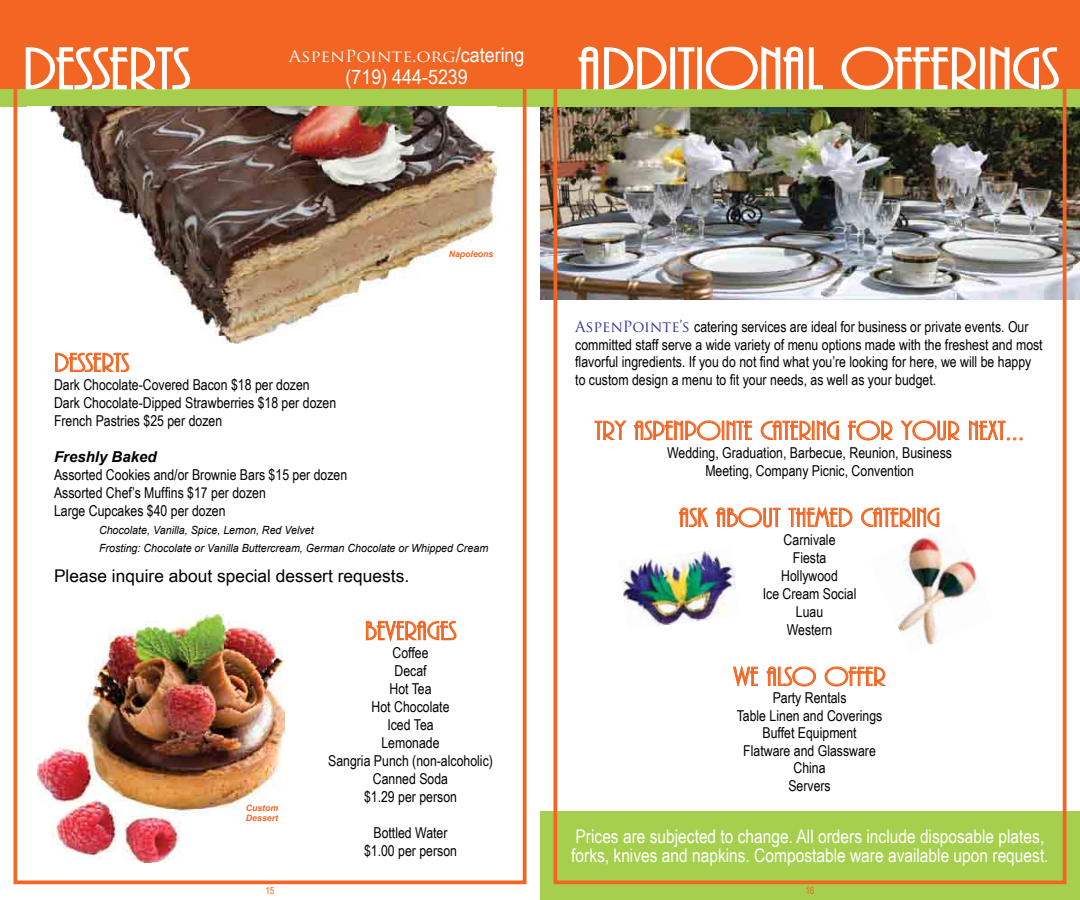
<style>
.page{position:relative;width:1080px;height:900px;background:#fff}
.page>*{position:absolute;margin:0;border:0;box-sizing:border-box;transform-origin:0 0}
.t1{font:61.25px "BONNIE";color:#fff;scale:1.21 1}
.t2{font:27.5px "BONNIE";color:#f26522;scale:1.21 1}
.t3{font:20px "Arial Narrow";color:#fff;scale:1.09 1}
.t4{font:18.75px/18.8px "Arial Narrow";color:#fff}
.t5{font:17.5px "Arial Narrow";color:#000;scale:1.21 1}
.t6{font:16.25px "Trajan Pro";color:#fff;scale:1.09 1}
.t7{font:15px/18px "Arial Narrow";color:#000;text-align:center}
.t8{font:italic 700 15px "Arial";color:#000}
.t9{font:italic 11.25px/18px "Arial";color:#000;scale:.95 1}
.t10{font:10px "Arial Narrow";color:#f26522}
.t11{font:italic 700 8.75px/10.5px "Arial";color:#f26522}
.s1{font-family:"Arial Narrow";font-size:20px}
.s2{font-family:"Trajan Pro";color:#2e3092}
</style>
<div class="page">
<div style="left:540px;top:811px;width:540px;height:89px;background:#a5cf4d"></div>
<img style="left:540px;top:107px;width:540px;height:192px">
<div style="left:0;top:18px;width:1080px;height:89px;background:#a5cf4d"></div>
<div style="left:0;top:0;width:1080px;height:89px;background:#f26522"></div>
<div style="left:553px;top:11px;width:513px;height:873px;border:4px solid #f26522"></div>
<svg style="left:594px;top:421px;width:33px;height:19px"></svg>
<svg style="left:634px;top:420px;width:119px;height:20px"></svg>
<svg style="left:761px;top:420px;width:78px;height:20px"></svg>
<svg style="left:847px;top:420px;width:46px;height:20px"></svg>
<svg style="left:900px;top:420px;width:59px;height:20px"></svg>
<svg style="left:969px;top:420px;width:54px;height:21px"></svg>
<svg style="left:678px;top:507px;width:31px;height:20px"></svg>
<svg style="left:715px;top:507px;width:66px;height:20px"></svg>
<svg style="left:788px;top:506px;width:65px;height:21px"></svg>
<svg style="left:861px;top:507px;width:78px;height:20px"></svg>
<svg style="left:733px;top:665px;width:26px;height:21px"></svg>
<svg style="left:766px;top:666px;width:50px;height:20px"></svg>
<svg style="left:825px;top:666px;width:61px;height:20px"></svg>
<svg style="left:578px;top:46px;width:89px;height:44px"></svg>
<div style="left:670px;top:47px;width:5px;height:42px;border:1px solid #fff"></div>
<svg style="left:677px;top:47px;width:18px;height:43px"></svg>
<div style="left:697px;top:47px;width:5px;height:42px;border:1px solid #fff"></div>
<svg style="left:705px;top:46px;width:118px;height:44px"></svg>
<svg style="left:841px;top:46px;width:135px;height:44px"></svg>
<div style="left:980px;top:47px;width:5px;height:42px;border:1px solid #fff"></div>
<svg style="left:990px;top:46px;width:69px;height:44px"></svg>
<img style="left:50px;top:107px;width:446px;height:237px">
<svg style="left:25px;top:47px;width:166px;height:43px"></svg>
<svg style="left:366px;top:621px;width:91px;height:20px"></svg>
<img style="left:37px;top:615px;width:248px;height:248px">
<svg style="left:55px;top:353px;width:74px;height:19px"></svg>
<div style="left:14px;top:11px;width:512px;height:873px;border:4px solid #f26522"></div>
<img style="left:621px;top:550px;width:115px;height:76px">
<img style="left:869px;top:523px;width:111px;height:122px">
<h1 class="t1" style="left:23px;top:38px;width:140px">DESSERTS</h1>
<h1 class="t1" style="left:578px;top:38px;width:398px">ADDITIONAL OFFERINGS</h1>
<p class="t6" style="left:289px;top:46px;width:218px">AspenPointe.org<span class="s1">/catering</span></p>
<h3 class="t3" style="left:346px;top:62px;width:114px">(719) 444-5239</h3>
<p class="t11" style="left:449px;top:249px;width:46px">Napoleons</p>
<h2 class="t2" style="left:54px;top:349px;width:64px">DESSERTS</h2>
<p class="t7" style="left:54px;top:375px;width:284px;text-align:left">Dark Chocolate-Covered Bacon $18 per dozen<br>Dark Chocolate-Dipped Strawberries $18 per dozen<br>French Pastries $25 per dozen</p>
<p class="t8" style="left:54px;top:446px;width:104px">Freshly Baked</p>
<p class="t7" style="left:54px;top:465px;width:295px;text-align:left">Assorted Cookies and/or Brownie Bars $15 per dozen<br>Assorted Chef’s Muffins $17 per dozen<br>Large Cupcakes $40 per dozen</p>
<p class="t9" style="left:99px;top:521px;width:411px">Chocolate, Vanilla, Spice, Lemon, Red Velvet<br>Frosting: Chocolate or Vanilla Buttercream, German Chocolate or Whipped Cream</p>
<p class="t5" style="left:54px;top:563px;width:295px">Please inquire about special dessert requests.</p>
<p class="t11" style="left:246px;top:803px;width:34px">Custom<br>Dessert</p>
<h2 class="t2" style="left:365px;top:617px;width:77px">BEVERAGES</h2>
<p class="t7" style="left:328px;top:643px;width:166px">Coffee<br>Decaf<br>Hot Tea<br>Hot Chocolate<br>Iced Tea<br>Lemonade<br>Sangria Punch (non-alcoholic)<br>Canned Soda<br>$1.29 per person</p>
<p class="t7" style="left:364px;top:823px;width:95px">Bottled Water $1.00 per person</p>
<p class="t7" style="left:575px;top:318px;width:469px;line-height:17.6px;text-align:left"><span class="s2">AspenPointe’s</span> catering services are ideal for business or private events. Our committed staff serve a wide variety of menu options made with the freshest and most flavorful ingredients. If you do not find what you’re looking for here, we will be happy to custom design a menu to fit your needs, as well as your budget.</p>
<h2 class="t2" style="left:595px;top:417px;width:356px">TRY ASPENPOINTE CATERING FOR YOUR NEXT...</h2>
<p class="t7" style="left:667px;top:443px;width:286px">Wedding, Graduation, Barbecue, Reunion, Business<br>Meeting, Company Picnic, Convention</p>
<h2 class="t2" style="left:679px;top:504px;width:217px">ASK ABOUT THEMED CATERING</h2>
<p class="t7" style="left:763px;top:530px;width:95px">Carnivale<br>Fiesta<br>Hollywood<br>Ice Cream Social<br>Luau<br>Western</p>
<h2 class="t2" style="left:734px;top:663px;width:127px">WE ALSO OFFER</h2>
<p class="t7" style="left:737px;top:688px;width:147px;line-height:17.5px">Party Rentals<br>Table Linen and Coverings<br>Buffet Equipment<br>Flatware and Glassware<br>China<br>Servers</p>
<p class="t4" style="left:571px;top:827px;width:479px">Prices are subjected to change. All orders include disposable plates, forks, knives and napkins. Compostable ware available upon request.</p>
<p class="t10" style="left:265px;top:883px;width:11px">15</p>
<p class="t10" style="left:805px;top:883px;width:11px">16</p>
</div>
